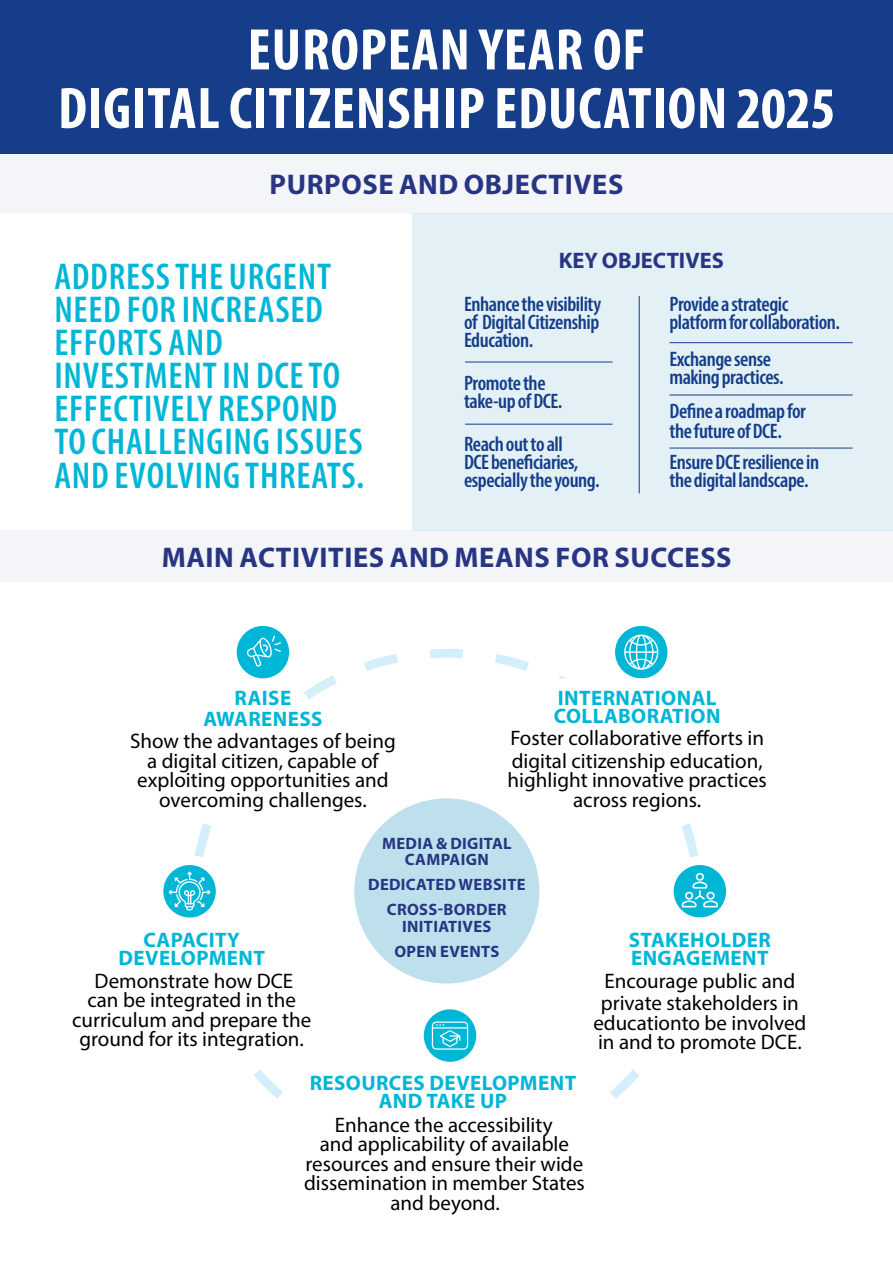
<style>
.page{position:relative;width:893px;height:1263px;background:#fff}
.page>*{position:absolute;margin:0;border:0;box-sizing:border-box;transform-origin:0 0}
.t1{font:700 condensed 59.1px/58.7px "Myriad Pro";letter-spacing:.015em;color:#fff;text-align:center}
.t2{font:600 condensed 37.5px/33px "Myriad Pro";letter-spacing:.02em;color:#00b6d6}
.t3{font:700 28.5px "Myriad Pro";letter-spacing:.02em;color:#283583}
.t4{font:700 22.5px "Myriad Pro";color:#283583}
.t5{font:21px/19.5px "Myriad Pro";color:#000;text-align:center}
.t6{font:600 condensed 21px/18px "Myriad Pro";letter-spacing:-.02em;color:#153d89}
.t7{font:700 21px/18px "Myriad Pro";letter-spacing:.02em;color:#00b6d6;text-align:center}
.t8{font:700 16.5px/25px "Myriad Pro";letter-spacing:.02em;color:#283583;text-align:center}
</style>
<div class="page">
<div style="left:412px;top:214px;width:481px;height:317px;background:#e3f1f6"></div>
<div style="left:0;top:531px;width:893px;height:51px;background:#f3f5f9"></div>
<svg style="left:194px;top:644px;width:514px;height:455px"></svg>
<svg style="left:278px;top:1074px;width:337px;height:25px"></svg>
<div style="left:424px;top:1009px;width:52px;height:53px;background:#00b6d6;border-radius:50%"></div>
<div style="left:237px;top:626px;width:52px;height:52px;background:#00b6d6;border-radius:50%"></div>
<svg style="left:247px;top:636px;width:34px;height:31px"></svg>
<div style="left:615px;top:626px;width:52px;height:52px;background:#00b6d6;border-radius:50%"></div>
<svg style="left:624px;top:634px;width:34px;height:36px"></svg>
<svg style="left:432px;top:1021px;width:36px;height:28px"></svg>
<div style="left:674px;top:865px;width:52px;height:52px;background:#00b6d6;border-radius:50%"></div>
<svg style="left:682px;top:873px;width:36px;height:34px"></svg>
<div style="left:0;top:0;width:893px;height:153px;background:#153d89"></div>
<div style="left:0;top:153px;width:893px;height:61px;background:#f3f5f9"></div>
<hr style="left:465px;top:362px;width:148px;height:1px;background:#153d89">
<hr style="left:639px;top:296px;width:1px;height:197px;background:#153d89">
<hr style="left:669px;top:342px;width:184px;height:1px;background:#153d89">
<hr style="left:669px;top:395px;width:184px;height:1px;background:#153d89">
<hr style="left:669px;top:448px;width:184px;height:1px;background:#153d89">
<hr style="left:465px;top:424px;width:148px;height:1px;background:#153d89">
<div style="left:354px;top:798px;width:185px;height:185px;background:#bee0ec;border-radius:50%"></div>
<div style="left:539px;top:678px;width:195px;height:53px;background:#fff;border-radius:17px"></div>
<div style="left:94px;top:917px;width:195px;height:53px;background:#fff;border-radius:17px"></div>
<div style="left:611px;top:917px;width:196px;height:53px;background:#fff;border-radius:17px"></div>
<div style="left:145px;top:708px;width:195px;height:92px;background:#fff;border-radius:17px"></div>
<div style="left:508px;top:689px;width:259px;height:118px;background:#fff"></div>
<div style="left:62px;top:931px;width:259px;height:115px;background:#fff"></div>
<div style="left:163px;top:865px;width:53px;height:52px;background:#00b6d6;border-radius:50%"></div>
<svg style="left:169px;top:871px;width:42px;height:39px"></svg>
<div style="left:591px;top:931px;width:218px;height:118px;background:#fff"></div>
<h1 class="t1" style="left:58px;top:19px;width:779px">EUROPEAN YEAR OF<br>DIGITAL CITIZENSHIP EDUCATION 2025</h1>
<h3 class="t3" style="left:270px;top:166px;width:355px">PURPOSE AND OBJECTIVES</h3>
<h2 class="t2" style="left:54px;top:260px;width:311px">ADDRESS THE URGENT<br>NEED FOR INCREASED<br>EFFORTS AND<br>INVESTMENT IN DCE TO<br>EFFECTIVELY RESPOND<br>TO CHALLENGING ISSUES<br>AND EVOLVING THREATS.</h2>
<p class="t4" style="left:559px;top:246px;width:167px">KEY OBJECTIVES</p>
<p class="t6" style="left:464px;top:295px;width:139px;text-align:justify">Enhance the visibility of Digital Citizenship Education.</p>
<p class="t6" style="left:669px;top:295px;width:172px">Provide a strategic platform for collaboration.</p>
<p class="t6" style="left:669px;top:349px;width:116px">Exchange sense making practices.</p>
<p class="t6" style="left:669px;top:400px;width:138px;line-height:20.5px">Define a roadmap for the future of DCE.</p>
<p class="t6" style="left:669px;top:453px;width:151px">Ensure DCE resilience in the digital landscape.</p>
<p class="t6" style="left:464px;top:374px;width:100px">Promote the take-up of DCE.</p>
<p class="t6" style="left:464px;top:435px;width:137px">Reach out to all<br>DCE beneficiaries, especially the young.</p>
<h3 class="t3" style="left:162px;top:539px;width:571px">MAIN ACTIVITIES AND MEANS FOR SUCCESS</h3>
<p class="t7" style="left:203px;top:686px;width:121px;line-height:21px">RAISE<br>AWARENESS</p>
<p class="t5" style="left:130px;top:731px;width:267px">Show the advantages of being a digital citizen, capable of exploiting opportunities and overcoming challenges.</p>
<p class="t7" style="left:554px;top:688px;width:168px;text-align:left">INTERNATIONAL<br>COLLABORATION</p>
<p class="t5" style="left:510px;top:726px;width:255px;line-height:22.5px;text-align:left">Foster collaborative efforts in digital citizenship education,</p>
<p class="t5" style="left:508px;top:770px;width:261px">highlight innovative practices across regions.</p>
<p class="t7" style="left:118px;top:930px;width:148px">CAPACITY<br>DEVELOPMENT</p>
<p class="t5" style="left:72px;top:970px;width:241px">Demonstrate how DCE<br>can be integrated in the curriculum and prepare the ground for its integration.</p>
<p class="t8" style="left:382px;top:835px;width:131px;line-height:16.5px">MEDIA &amp; DIGITAL<br>CAMPAIGN</p>
<p class="t8" style="left:368px;top:872px;width:159px">DEDICATED WEBSITE<br>CROSS-BORDER</p>
<p class="t8" style="left:394px;top:913px;width:106px">INITIATIVES<br>OPEN EVENTS</p>
<p class="t7" style="left:310px;top:1073px;width:268px">RESOURCES DEVELOPMENT<br>AND TAKE UP</p>
<p class="t5" style="left:304px;top:1114px;width:282px">Enhance the accessibility<br>and applicability of available resources and ensure their wide dissemination in member States and beyond.</p>
<p class="t7" style="left:629px;top:930px;width:143px;text-align:left">STAKEHOLDER<br>ENGAGEMENT</p>
<p class="t5" style="left:601px;top:969px;width:200px;line-height:22.5px;text-align:left">Encourage public and private stakeholders in</p>
<p class="t5" style="left:593px;top:1012px;width:215px;text-align:left">educationto be involved in and to promote DCE.</p>
</div>
